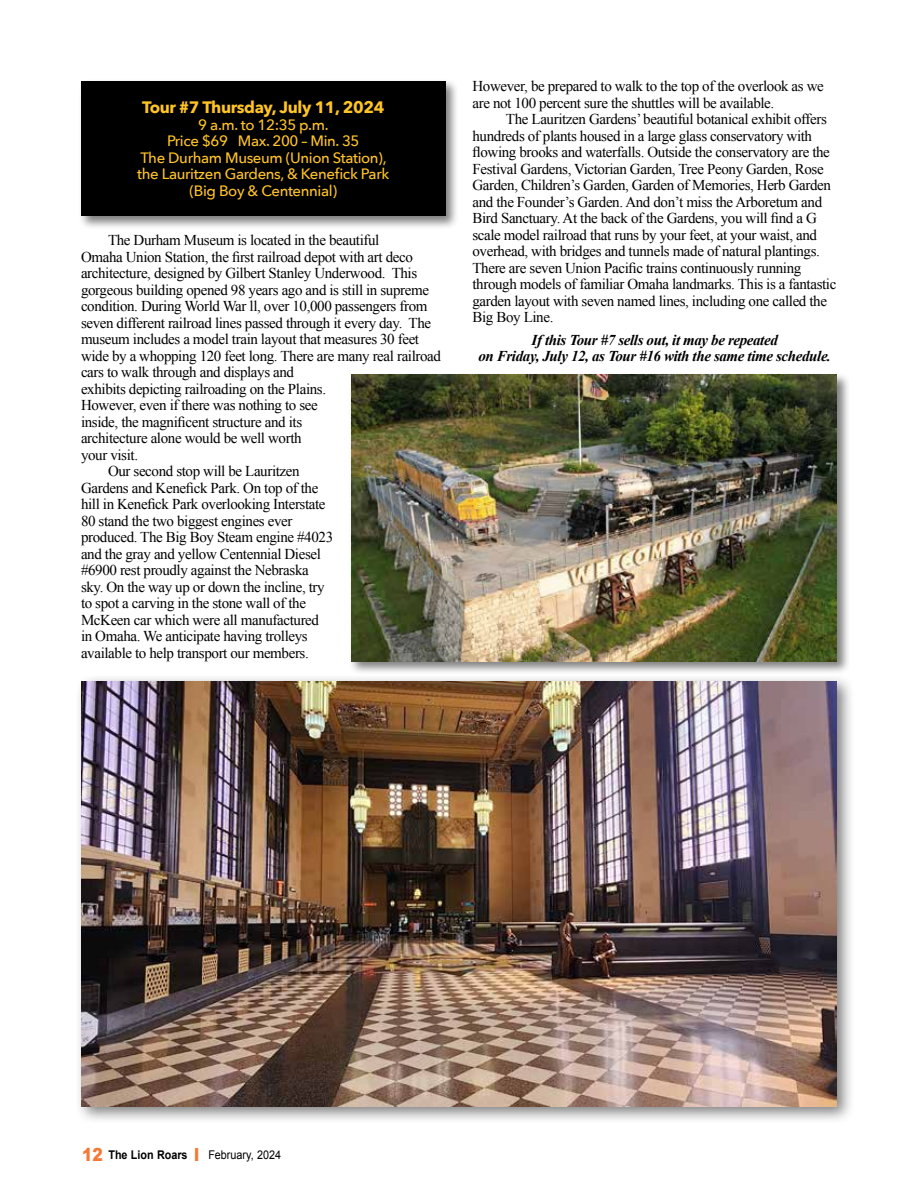
<style>
.page{position:relative;width:918px;height:1188px;background:#fff}
.page>*{position:absolute;margin:0;border:0;box-sizing:border-box;transform-origin:0 0}
.t1{font:700 16.5px "Avenir Next";letter-spacing:-.025em;color:#ffc425}
.t2{font:15px/16.5px "Times New Roman";letter-spacing:-.025em;color:#000}
.t3{font:500 15px/16.5px "Avenir Next";letter-spacing:-.025em;color:#ffc425;text-align:center}
.t4{font:italic 700 15px/16.5px "Times New Roman";letter-spacing:-.025em;color:#000;text-align:center}
.t5{font:12px "Arial";color:#000;scale:.9 1}
.s1{font-weight:900;font-size:18px;color:#f47836}
.s2{font-weight:700}
</style>
<div class="page">
<div style="left:78px;top:78px;width:381px;height:152px;background:#000;opacity:.5"></div>
<div style="left:81px;top:81px;width:365px;height:135px;background:#000"></div>
<div style="left:74px;top:674px;width:781px;height:451px;background:#000;opacity:.5"></div>
<img style="left:82px;top:681px;width:755px;height:426px">
<div style="left:348px;top:372px;width:502px;height:303px;background:#000;opacity:.5"></div>
<img style="left:351px;top:375px;width:486px;height:287px">
<p class="t1" style="left:142px;top:93px;width:244px">Tour #7 Thursday, July 11, 2024</p>
<p class="t3" style="left:137px;top:116px;width:254px">9 a.m. to 12:35 p.m.<br>Price $69 Max. 200 – Min. 35<br>The Durham Museum (Union Station), the Lauritzen Gardens, &amp; Kenefick Park (Big Boy &amp; Centennial)</p>
<p class="t2" style="left:108px;top:232px;width:273px">The Durham Museum is located in the beautiful</p>
<p class="t2" style="left:81px;top:248px;width:333px">Omaha Union Station, the first railroad depot with art deco</p>
<p class="t2" style="left:81px;top:265px;width:338px">architecture, designed by Gilbert Stanley Underwood. This</p>
<p class="t2" style="left:81px;top:281px;width:350px">gorgeous building opened 98 years ago and is still in supreme</p>
<p class="t2" style="left:81px;top:298px;width:348px">condition. During World War ll, over 10,000 passengers from</p>
<p class="t2" style="left:81px;top:314px;width:352px">seven different railroad lines passed through it every day. The</p>
<p class="t2" style="left:81px;top:331px;width:340px">museum includes a model train layout that measures 30 feet</p>
<p class="t2" style="left:81px;top:347px;width:362px">wide by a whopping 120 feet long. There are many real railroad</p>
<p class="t2" style="left:81px;top:364px;width:215px">cars to walk through and displays and</p>
<p class="t2" style="left:81px;top:380px;width:247px">exhibits depicting railroading on the Plains.</p>
<p class="t2" style="left:81px;top:397px;width:238px">However, even if there was nothing to see</p>
<p class="t2" style="left:81px;top:413px;width:223px">inside, the magnificent structure and its</p>
<p class="t2" style="left:81px;top:430px;width:222px">architecture alone would be well worth</p>
<p class="t2" style="left:81px;top:446px;width:59px">your visit.</p>
<p class="t2" style="left:108px;top:463px;width:193px">Our second stop will be Lauritzen</p>
<p class="t2" style="left:81px;top:479px;width:239px">Gardens and Kenefick Park. On top of the</p>
<p class="t2" style="left:81px;top:496px;width:246px">hill in Kenefick Park overlooking Interstate</p>
<p class="t2" style="left:81px;top:512px;width:213px">80 stand the two biggest engines ever</p>
<p class="t2" style="left:81px;top:529px;width:254px">produced. The Big Boy Steam engine #4023</p>
<p class="t2" style="left:81px;top:545px;width:241px">and the gray and yellow Centennial Diesel</p>
<p class="t2" style="left:81px;top:562px;width:229px">#6900 rest proudly against the Nebraska</p>
<p class="t2" style="left:81px;top:578px;width:245px">sky. On the way up or down the incline, try</p>
<p class="t2" style="left:81px;top:595px;width:227px">to spot a carving in the stone wall of the</p>
<p class="t2" style="left:81px;top:611px;width:240px">McKeen car which were all manufactured</p>
<p class="t2" style="left:81px;top:628px;width:228px">in Omaha. We anticipate having trolleys</p>
<p class="t2" style="left:81px;top:644px;width:229px">available to help transport our members.</p>
<p class="t2" style="left:473px;top:78px;width:353px">However, be prepared to walk to the top of the overlook as we are not 100 percent sure the shuttles will be available.</p>
<p class="t2" style="left:473px;top:111px;width:365px;text-indent:33px">The Lauritzen Gardens’ beautiful botanical exhibit offers hundreds of plants housed in a large glass conservatory with flowing brooks and waterfalls. Outside the conservatory are the Festival Gardens, Victorian Garden, Tree Peony Garden, Rose Garden, Children’s Garden, Garden of Memories, Herb Garden and the Founder’s Garden. And don’t miss the Arboretum and Bird Sanctuary. At the back of the Gardens, you will find a G scale model railroad that runs by your feet, at your waist, and overhead, with bridges and tunnels made of natural plantings.<br>There are seven Union Pacific trains continuously running through models of familiar Omaha landmarks. This is a fantastic garden layout with seven named lines, including one called the Big Boy Line.</p>
<p class="t4" style="left:478px;top:331px;width:354px">If this Tour #7 sells out, it may be repeated<br>on Friday, July 12, as Tour #16 with the same time schedule.</p>
<p class="t5" style="left:82px;top:1147px;width:223px"><span class="s1">12</span> <span class="s2">The Lion Roars</span> <span class="s1">l</span> February, 2024</p>
</div>
